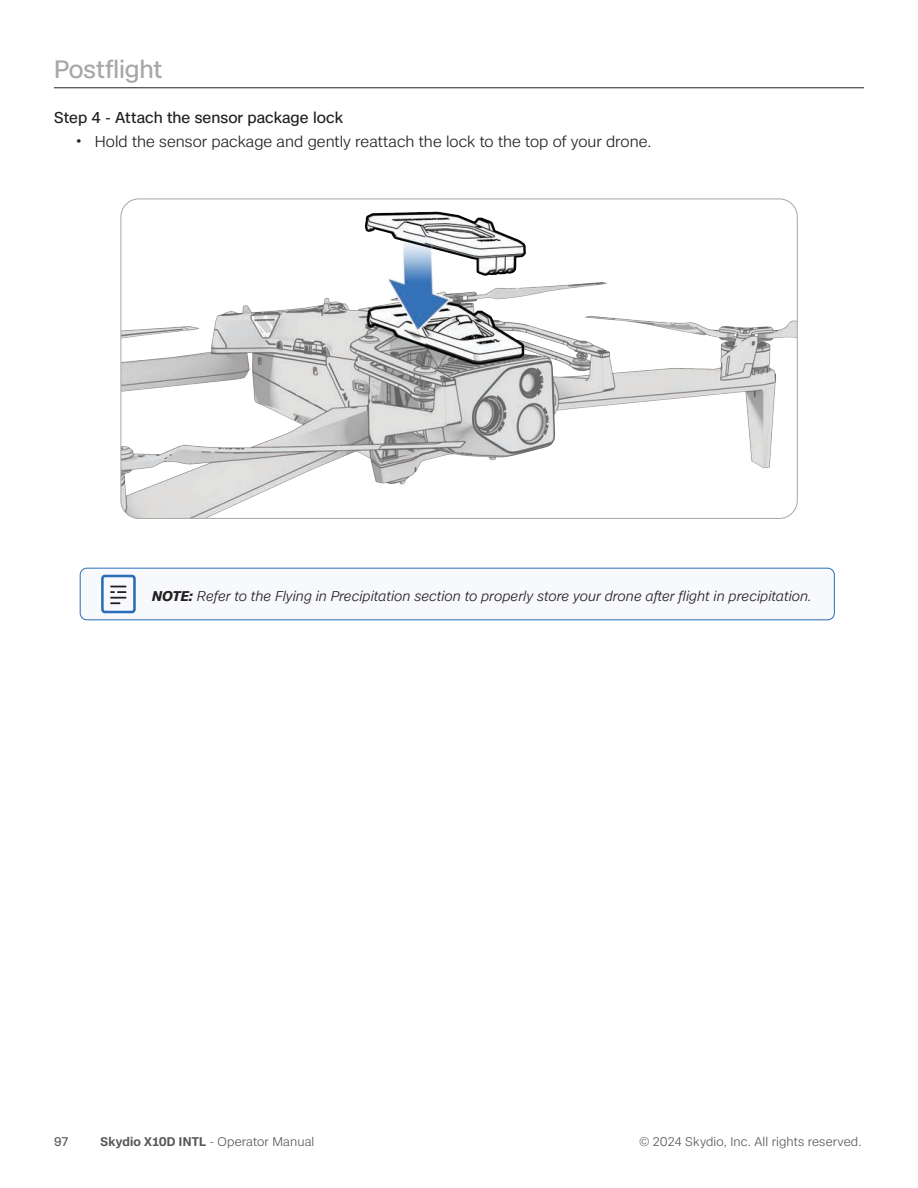
<style>
.page{position:relative;width:918px;height:1188px;background:#fff}
.page>*{position:absolute;margin:0;border:0;box-sizing:border-box;transform-origin:0 0}
.Section_Headings_Eyebrow{font:24px "Case";letter-spacing:-.005em;color:#a7a7a6}
.t1{font:300 15px "Case";letter-spacing:.005em;color:#231f20}
.Body_copy_medium-8{font:15px "Case";letter-spacing:.005em;color:#231f20}
.Body_copy{font:italic 300 13.5px "Case";letter-spacing:.005em;color:#231f20}
.t2{font:300 12px "Case";letter-spacing:.01em;color:#57585a}
.t3{font:12px "Case";color:#57585a}
.s1{font-size:18px}
.s2{font-weight:700}
.s3{font-weight:600}
</style>
<div class="page">
<hr style="left:54px;top:87px;width:810px;height:1px;background:#231f20">
<img style="left:121px;top:199px;width:676px;height:319px">
<div style="left:80px;top:568px;width:754px;height:52px;background:#f7f9fc;border-radius:7px"></div>
<div style="left:80px;top:568px;width:755px;height:52px;border:1px solid #296db6;border-radius:7px"></div>
<div style="left:101px;top:575px;width:35px;height:38px;border:3px solid #296db6;border-radius:3px"></div>
<svg style="left:111px;top:586px;width:15px;height:18px"></svg>
<p class="Section_Headings_Eyebrow" style="left:54px;top:52px;width:110px">Postflight</p>
<p class="Body_copy_medium-8" style="left:54px;top:106px;width:290px">Step 4 - Attach the sensor package lock</p>
<p class="t1" style="left:74px;top:131px;width:579px"><span class="s1">•</span> Hold the sensor package and gently reattach the lock to the top of your drone.</p>
<p class="Body_copy" style="left:152px;top:586px;width:661px"><span class="s2">NOTE:</span> Refer to the Flying in Precipitation section to properly store your drone after flight in precipitation.</p>
<p class="t3" style="left:54px;top:1132px;width:16px">97</p>
<p class="t2" style="left:101px;top:1132px;width:215px"><span class="s3">Skydio X10D INTL</span> - Operator Manual</p>
<p class="t2" style="left:639px;top:1132px;width:224px">© 2024 Skydio, Inc. All rights reserved.</p>
</div>
